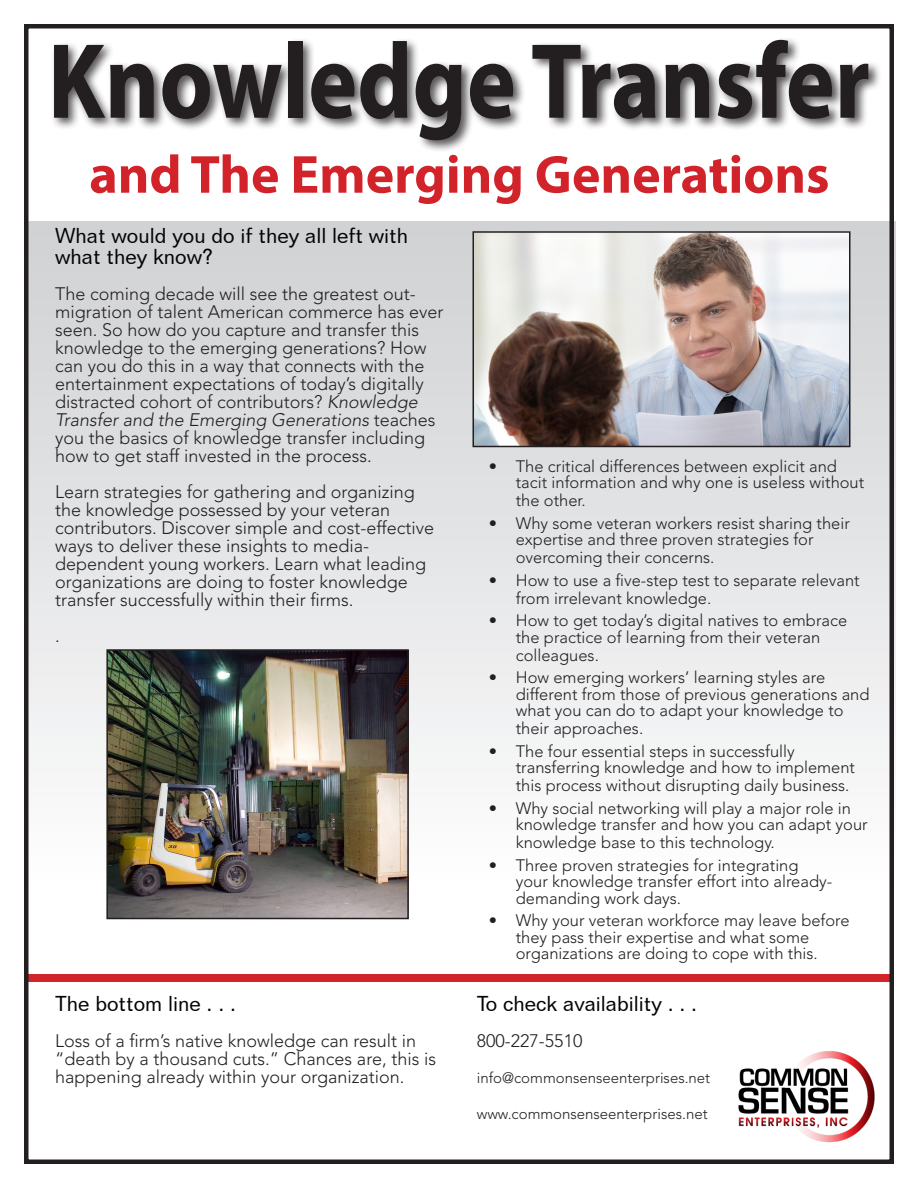
<style>
.page{position:relative;width:918px;height:1188px;background:#fff}
.page>*{position:absolute;margin:0;border:0;box-sizing:border-box;transform-origin:0 0}
.Cover_Header{font:700 108px "Myriad Pro";color:#231f20;scale:.86 1}
.Sub_Header{font:700 54px "Myriad Pro";color:#d2232a}
.Paragraph_Header{font:21px/21px "Folio BT";color:#040503}
.Paragraph_copy{font:300 18px/18px "Avenir LT Std";color:#231f20}
.t1{font:300 16.5px/16.5px "Avenir LT Std";color:#231f20}
.Paragraph_copy-2{font:300 15px "Avenir LT Std";color:#231f20}
.s1{font-style:italic}
</style>
<div class="page">
<div style="left:26px;top:221px;width:870px;height:667px;background:linear-gradient(to bottom,#cecfd2,#fdfdfe)"></div>
<div style="left:26px;top:974px;width:866px;height:8px;background:#d1232a"></div>
<div style="left:24px;top:24px;width:870px;height:1140px;border:4px solid #231f20"></div>
<img style="left:738px;top:1051px;width:137px;height:92px">
<img style="left:109px;top:652px;width:297px;height:264px">
<div style="left:106px;top:649px;width:303px;height:270px;border:2px solid #231f20"></div>
<img style="left:475px;top:234px;width:372px;height:210px">
<div style="left:472px;top:231px;width:378px;height:216px;border:2px solid #231f20"></div>
<div style="left:50px;top:37px;width:831px;height:116px;background:#231f20;opacity:.75"></div>
<p class="Cover_Header" style="left:48px;top:11px;width:958px">Knowledge Transfer</p>
<p class="Sub_Header" style="left:89px;top:139px;width:742px">and The Emerging Generations</p>
<p class="Paragraph_Header" style="left:55px;top:225px;width:355px">What would you do if they all left with what they know?</p>
<p class="Paragraph_copy" style="left:55px;top:285px;width:390px">The coming decade will see the greatest out&shy;migration of talent American commerce has ever seen. So how do you capture and transfer this knowledge to the emerging generations? How can you do this in a way that connects with the entertainment expectations of today’s digitally distracted cohort of contributors? <span class="s1">Knowledge Transfer and the Emerging Generations</span> teaches you the basics of knowledge transfer including how to get staff invested in the process.</p>
<p class="Paragraph_copy" style="left:55px;top:483px;width:381px">Learn strategies for gathering and organizing the knowledge possessed by your veteran contributors. Discover simple and cost-effective ways to deliver these insights to media&shy;dependent young workers. Learn what leading organizations are doing to foster knowledge transfer successfully within their firms.</p>
<p class="Paragraph_copy" style="left:55px;top:627px;width:6px">.</p>
<p class="Paragraph_Header" style="left:55px;top:993px;width:182px">The bottom line . . .</p>
<p class="Paragraph_copy" style="left:55px;top:1032px;width:382px">Loss of a firm’s native knowledge can result in “death by a thousand cuts.” Chances are, this is happening already within your organization.</p>
<p class="t1" style="left:516px;top:458px;width:350px;text-indent:-27px">• The critical differences between explicit and tacit information and why one is useless without</p>
<p class="t1" style="left:516px;top:492px;width:72px">the other.</p>
<p class="t1" style="left:489px;top:515px;width:363px;text-align:center">• Why some veteran workers resist sharing their expertise and three proven strategies for</p>
<p class="t1" style="left:516px;top:549px;width:200px">overcoming their concerns.</p>
<p class="t1" style="left:516px;top:571px;width:345px;line-height:18px;text-indent:-27px">• How to use a five-step test to separate relevant from irrelevant knowledge.</p>
<p class="t1" style="left:489px;top:612px;width:360px;text-align:center">• How to get today’s digital natives to embrace the practice of learning from their veteran</p>
<p class="t1" style="left:516px;top:647px;width:85px">colleagues.</p>
<p class="t1" style="left:516px;top:669px;width:355px;text-indent:-27px">• How emerging workers’ learning styles are different from those of previous generations and what you can do to adapt your knowledge to</p>
<p class="t1" style="left:516px;top:720px;width:129px">their approaches.</p>
<p class="t1" style="left:516px;top:743px;width:341px;text-indent:-27px">• The four essential steps in successfully transferring knowledge and how to implement</p>
<p class="t1" style="left:516px;top:777px;width:335px">this process without disrupting daily business.</p>
<p class="t1" style="left:516px;top:800px;width:353px;text-indent:-27px">• Why social networking will play a major role in knowledge transfer and how you can adapt your</p>
<p class="t1" style="left:516px;top:834px;width:260px">knowledge base to this technology.</p>
<p class="t1" style="left:516px;top:857px;width:318px;text-indent:-27px">• Three proven strategies for integrating your knowledge transfer effort into already&shy;demanding work days.</p>
<p class="t1" style="left:516px;top:912px;width:335px;text-indent:-27px">• Why your veteran workforce may leave before they pass their expertise and what some organizations are doing to cope with this.</p>
<p class="Paragraph_Header" style="left:477px;top:993px;width:222px">To check availability . . .</p>
<p class="Paragraph_copy" style="left:477px;top:1032px;width:107px">800-227-5510</p>
<p class="Paragraph_copy-2" style="left:477px;top:1069px;width:235px">info@commonsenseenterprises.net</p>
<p class="Paragraph_copy-2" style="left:477px;top:1105px;width:232px">www.commonsenseenterprises.net</p>
</div>
